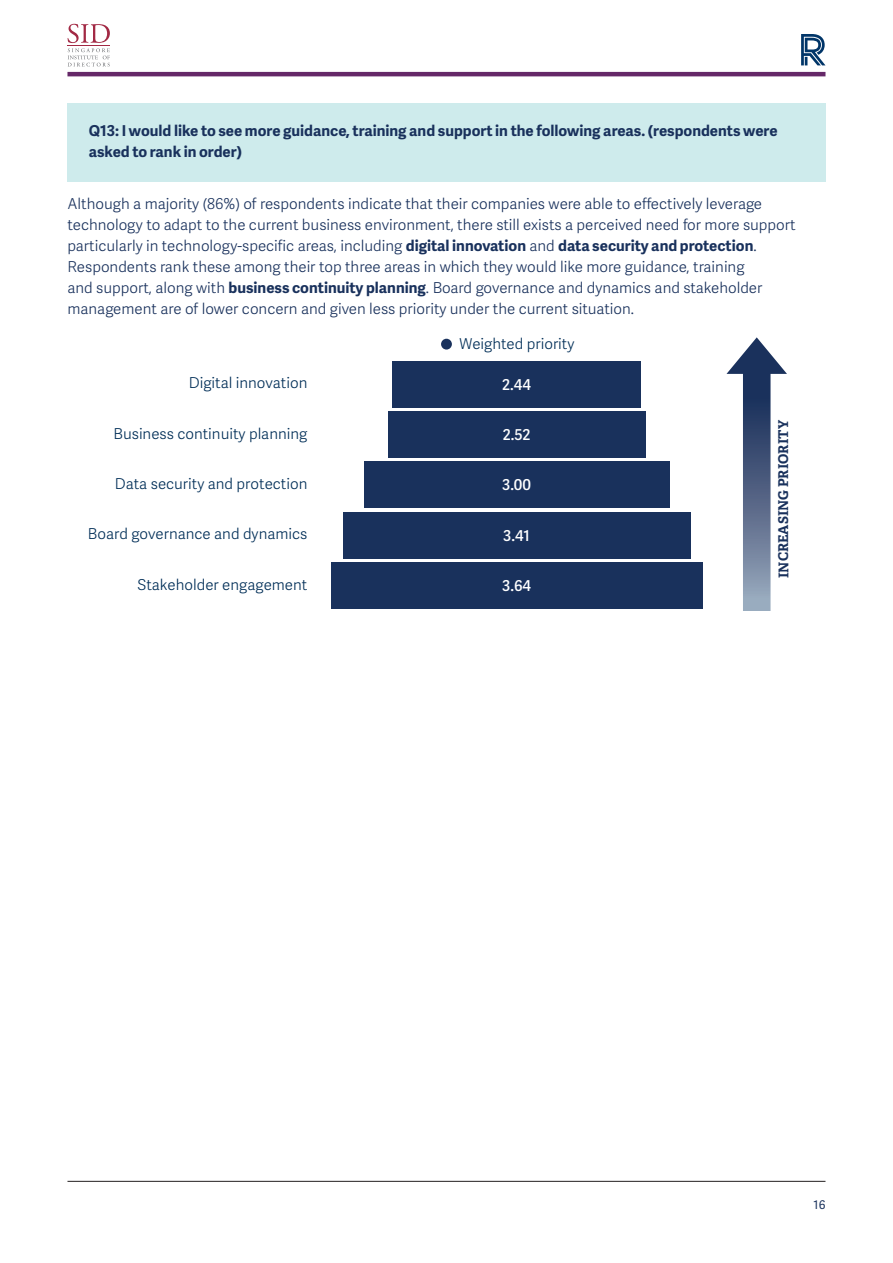
<style>
.page{position:relative;width:893px;height:1263px;background:#fff}
.page>*{position:absolute;margin:0;border:0;box-sizing:border-box;transform-origin:0 0}
.t1{font:15px/21px "Adelle Sans Lt";color:#19315c}
.t2{font:15px "Adelle Sans Lt";color:#002e57}
.t3{font:700 15px/21px "Adelle Sans";color:#19315c}
.t4{font:15px "Adelle Sans Sb";color:#fff}
.t5{font:700 13.5px "Adelle";color:#19315c}
.t6{font:12px "Adelle Sans";color:#19315c}
.s1{font-family:"Adelle Sans";font-weight:700}
</style>
<div class="page">
<svg style="left:801px;top:34px;width:24px;height:31px"></svg>
<hr style="left:67px;top:72px;width:758px;height:4px;background:#652868">
<hr style="left:67px;top:1181px;width:758px;height:1px;background:#231f20">
<svg style="left:68px;top:24px;width:42px;height:42px"></svg>
<hr style="left:67px;top:46px;width:43px;height:1px;background:#a22944">
<div style="left:67px;top:104px;width:758px;height:78px;background:#ceebec"></div>
<div style="left:441px;top:339px;width:11px;height:11px;background:#19315c;border-radius:50%"></div>
<div style="left:392px;top:361px;width:249px;height:47px;background:#19315c"></div>
<div style="left:388px;top:411px;width:257px;height:47px;background:#19315c"></div>
<div style="left:364px;top:461px;width:306px;height:47px;background:#19315c"></div>
<div style="left:343px;top:512px;width:347px;height:47px;background:#19315c"></div>
<div style="left:331px;top:562px;width:371px;height:47px;background:#19315c"></div>
<svg style="left:726px;top:337px;width:61px;height:274px"></svg>
<p class="t3" style="left:89px;top:120px;width:690px">Q13: I would like to see more guidance, training and support in the following areas. (respondents were asked to rank in order)</p>
<p class="t1" style="left:67px;top:193px;width:730px">Although a majority (86%) of respondents indicate that their companies were able to effectively leverage technology to adapt to the current business environment, there still exists a perceived need for more support particularly in technology-specific areas, including <span class="s1">digital innovation</span> and <span class="s1">data security and protection</span>.<br>Respondents rank these among their top three areas in which they would like more guidance, training<br>and support, along with <span class="s1">business continuity planning</span>. Board governance and dynamics and stakeholder management are of lower concern and given less priority under the current situation.</p>
<p class="t2" style="left:459px;top:333px;width:116px">Weighted priority</p>
<p class="t2" style="left:189px;top:372px;width:120px">Digital innovation</p>
<p class="t4" style="left:502px;top:374px;width:30px">2.44</p>
<p class="t2" style="left:114px;top:423px;width:195px">Business continuity planning</p>
<p class="t4" style="left:503px;top:424px;width:29px">2.52</p>
<p class="t2" style="left:115px;top:473px;width:194px">Data security and protection</p>
<p class="t4" style="left:502px;top:474px;width:30px">3.00</p>
<p class="t2" style="left:88px;top:523px;width:221px">Board governance and dynamics</p>
<p class="t2" style="left:137px;top:573px;width:171px">Stakeholder engagement</p>
<p class="t4" style="left:503px;top:524px;width:28px">3.41</p>
<p class="t4" style="left:502px;top:575px;width:30px">3.64</p>
<p class="t5" style="left:774px;top:578px;width:159px;rotate:-90deg">INCREASING PRIORITY</p>
<p class="t6" style="left:814px;top:1196px;width:13px">16</p>
</div>
